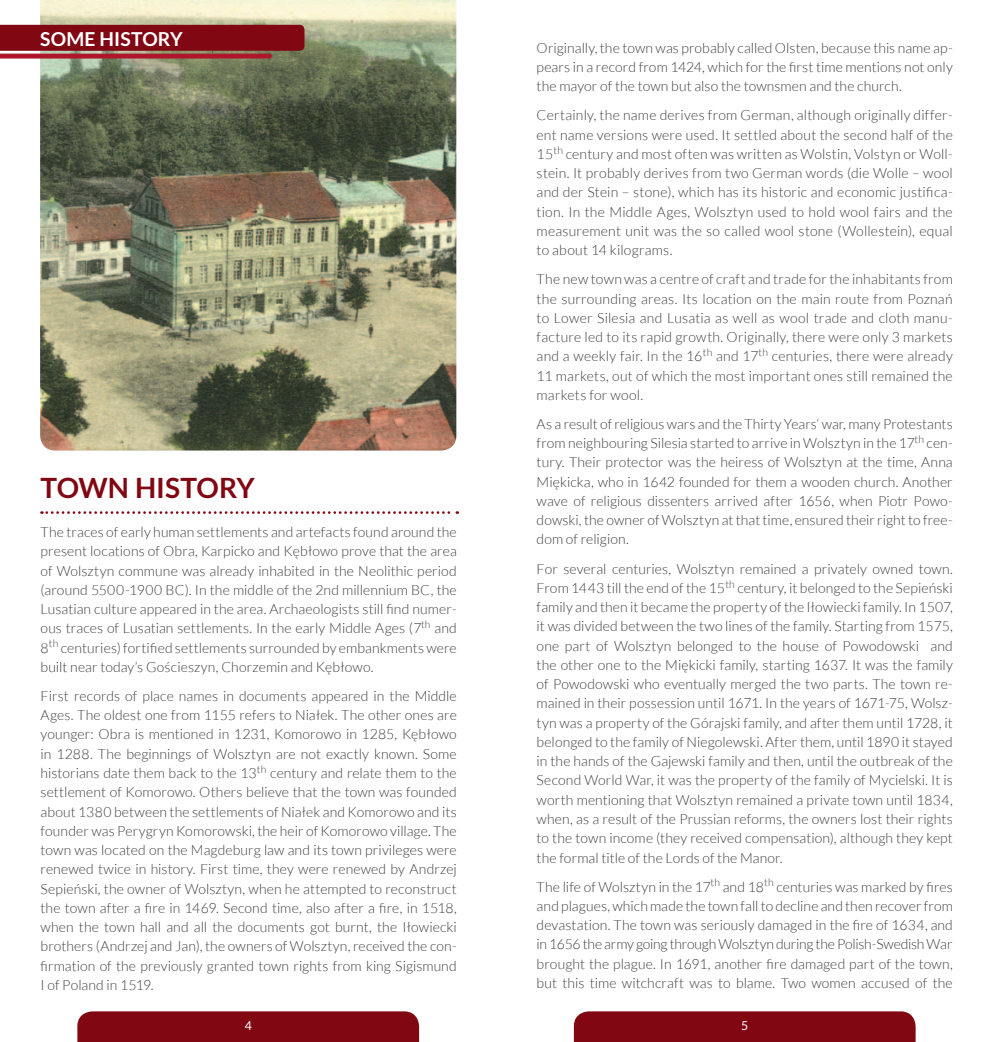
<style>
.page{position:relative;width:993px;height:1042px;background:#fff}
.page>*{position:absolute;margin:0;border:0;box-sizing:border-box;transform-origin:0 0}
.t1{font:700 28px "Lato";color:#810813}
.t2{font:700 19.25px "Lato";letter-spacing:.01em;color:#fff}
.t3{font:300 14px/19.2px "Lato";letter-spacing:.01em;color:#3e3e3f;text-align:justify}
.t4{font:12.25px "Lato";color:#fff}
</style>
<div class="page">
<img style="left:40px;top:0;width:416px;height:450px">
<svg style="left:0;top:25px;width:304px;height:34px;background:#891b23"></svg>
<div style="left:77px;top:1011px;width:342px;height:31px;background:#810813"></div>
<div style="left:573px;top:1011px;width:342px;height:31px;background:#810813"></div>
<svg style="left:41px;top:511px;width:416px;height:3px"></svg>
<h2 class="t2" style="left:40px;top:28px;width:144px">SOME HISTORY</h2>
<h1 class="t1" style="left:41px;top:471px;width:23px">TOWN</h1>
<h1 class="t1" style="left:135px;top:471px;width:49px">HISTORY</h1>
<p class="t3" style="left:41px;top:522px;width:417px">The traces of early human settlements and artefacts found around the present locations of Obra, Karpicko and Kębłowo prove that the area of Wolsztyn commune was already inhabited in the Neolithic period (around 5500-1900 BC). In the middle of the 2nd millennium BC, the Lusatian culture appeared in the area. Archaeologists still find numer&shy;ous traces of Lusatian settlements. In the early Middle Ages (7<sup>th</sup> and 8<sup>th</sup> centuries) fortified settlements surrounded by embankments were built near today’s Gościeszyn, Chorzemin and Kębłowo.</p>
<p class="t3" style="left:41px;top:686px;width:417px">First records of place names in documents appeared in the Middle Ages. The oldest one from 1155 refers to Niałek. The other ones are younger: Obra is mentioned in 1231, Komorowo in 1285, Kębłowo in 1288. The beginnings of Wolsztyn are not exactly known. Some historians date them back to the 13<sup>th</sup> century and relate them to the settlement of Komorowo. Others believe that the town was founded about 1380 between the settlements of Niałek and Komorowo and its founder was Perygryn Komorowski, the heir of Komorowo village. The town was located on the Magdeburg law and its town privileges were renewed twice in history. First time, they were renewed by Andrzej Sepieński, the owner of Wolsztyn, when he attempted to reconstruct the town after a fire in 1469. Second time, also after a fire, in 1518, when the town hall and all the documents got burnt, the Iłowiecki brothers (Andrzej and Jan), the owners of Wolsztyn, received the con&shy;firmation of the previously granted town rights from king Sigismund I of Poland in 1519.</p>
<p class="t3" style="left:536px;top:38px;width:417px">Originally, the town was probably called Olsten, because this name ap&shy;pears in a record from 1424, which for the first time mentions not only the mayor of the town but also the townsmen and the church.</p>
<p class="t3" style="left:536px;top:106px;width:417px">Certainly, the name derives from German, although originally differ&shy;ent name versions were used. It settled about the second half of the 15<sup>th</sup> century and most often was written as Wolstin, Volstyn or Woll&shy;stein. It probably derives from two German words (die Wolle – wool and der Stein – stone), which has its historic and economic justifica&shy;tion. In the Middle Ages, Wolsztyn used to hold wool fairs and the measurement unit was the so called wool stone (Wollestein), equal to about 14 kilograms.</p>
<p class="t3" style="left:536px;top:270px;width:417px">The new town was a centre of craft and trade for the inhabitants from the surrounding areas. Its location on the main route from Poznań to Lower Silesia and Lusatia as well as wool trade and cloth manu&shy;facture led to its rapid growth. Originally, there were only 3 markets and a weekly fair. In the 16<sup>th</sup> and 17<sup>th</sup> centuries, there were already 11 markets, out of which the most important ones still remained the markets for wool.</p>
<p class="t3" style="left:536px;top:414px;width:417px">As a result of religious wars and the Thirty Years‘ war, many Protestants from neighbouring Silesia started to arrive in Wolsztyn in the 17<sup>th</sup> cen&shy;tury. Their protector was the heiress of Wolsztyn at the time, Anna Miękicka, who in 1642 founded for them a wooden church. Another wave of religious dissenters arrived after 1656, when Piotr Powo&shy;dowski, the owner of Wolsztyn at that time, ensured their right to free&shy;dom of religion.</p>
<p class="t3" style="left:536px;top:559px;width:417px">For several centuries, Wolsztyn remained a privately owned town.<br>From 1443 till the end of the 15<sup>th</sup> century, it belonged to the Sepieński family and then it became the property of the Iłowiecki family. In 1507, it was divided between the two lines of the family. Starting from 1575, one part of Wolsztyn belonged to the house of Powodowski and the other one to the Miękicki family, starting 1637. It was the family of Powodowski who eventually merged the two parts. The town re&shy;mained in their possession until 1671. In the years of 1671-75, Wolsz&shy;tyn was a property of the Górajski family, and after them until 1728, it belonged to the family of Niegolewski. After them, until 1890 it stayed in the hands of the Gajewski family and then, until the outbreak of the Second World War, it was the property of the family of Mycielski. It is worth mentioning that Wolsztyn remained a private town until 1834, when, as a result of the Prussian reforms, the owners lost their rights to the town income (they received compensation), although they kept the formal title of the Lords of the Manor.</p>
<p class="t3" style="left:536px;top:877px;width:417px">The life of Wolsztyn in the 17<sup>th</sup> and 18<sup>th</sup> centuries was marked by fires and plagues, which made the town fall to decline and then recover from devastation. The town was seriously damaged in the fire of 1634, and in 1656 the army going through Wolsztyn during the Polish-Swedish War brought the plague. In 1691, another fire damaged part of the town, but this time witchcraft was to blame. Two women accused of the</p>
<p class="t4" style="left:244px;top:1019px;width:9px">4</p>
<p class="t4" style="left:741px;top:1019px;width:9px">5</p>
</div>
